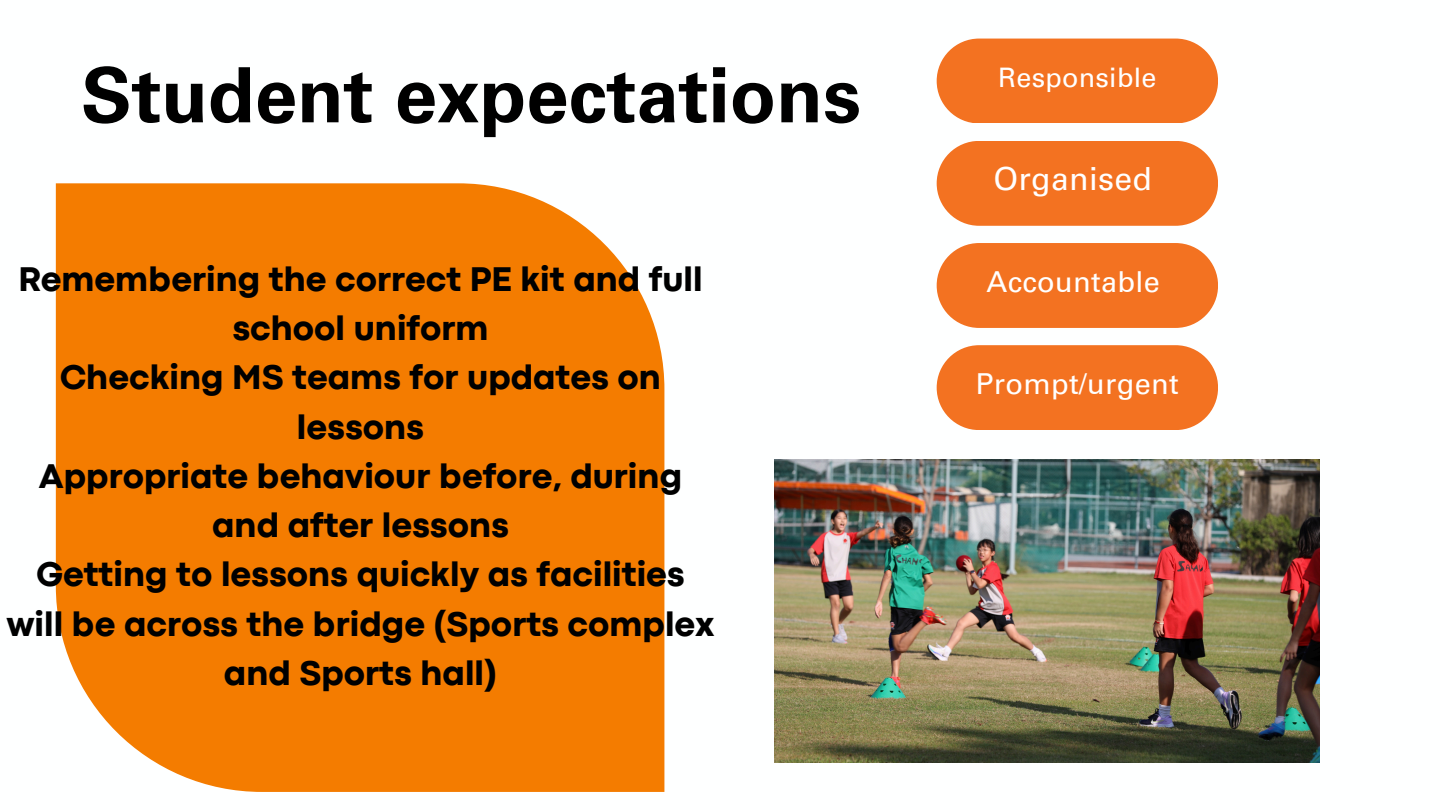
<style>
.page{position:relative;width:1440px;height:810px;background:#fff}
.page>*{position:absolute;margin:0;border:0;box-sizing:border-box;transform-origin:0 0}
.t1{font:700 76.3px "Univers LT Pro 65";color:#000}
.t2{font:800 35.8px/49.3px "Codec Pro";color:#000;text-align:center}
.t3{font:31.9px "Univers LT Pro 55 Roman";letter-spacing:.01em;color:#fff}
.t4{font:28.9px "Univers LT Pro 55 Roman";letter-spacing:.01em;color:#fff}
.t5{font:26.9px "Univers LT Pro 55 Roman";letter-spacing:.01em;color:#fff}
</style>
<div class="page">
<div style="left:937px;top:243px;width:281px;height:85px;background:#f37221;border-radius:42px"></div>
<div style="left:937px;top:39px;width:281px;height:84px;background:#f37221;border-radius:42px"></div>
<div style="left:937px;top:141px;width:281px;height:85px;background:#f37221;border-radius:42px"></div>
<div style="left:937px;top:345px;width:281px;height:85px;background:#f37221;border-radius:42px"></div>
<div style="left:56px;top:183px;width:608px;height:609px;background:#f47c00"></div>
<img style="left:774px;top:460px;width:545px;height:302px">
<h3 class="t1" style="left:81px;top:67px;width:782px">Student expectations</h3>
<p class="t2" style="left:18px;top:257px;width:686px">Remembering the correct PE kit and full school uniform</p>
<p class="t2" style="left:60px;top:356px;width:603px">Checking MS teams for updates on lessons</p>
<p class="t2" style="left:39px;top:454px;width:645px">Appropriate behaviour before, during and after lessons</p>
<h2 class="t2" style="left:6px;top:553px;width:710px">Getting to lessons quickly as facilities will be across the bridge (Sports complex and Sports hall)</h2>
<h1 class="t5" style="left:998px;top:68px;width:160px">Responsible</h1>
<h3 class="t3" style="left:993px;top:167px;width:160px">Organised</h3>
<p class="t4" style="left:987px;top:271px;width:175px">Accountable</p>
<p class="t4" style="left:976px;top:373px;width:204px">Prompt/urgent</p>
</div>
